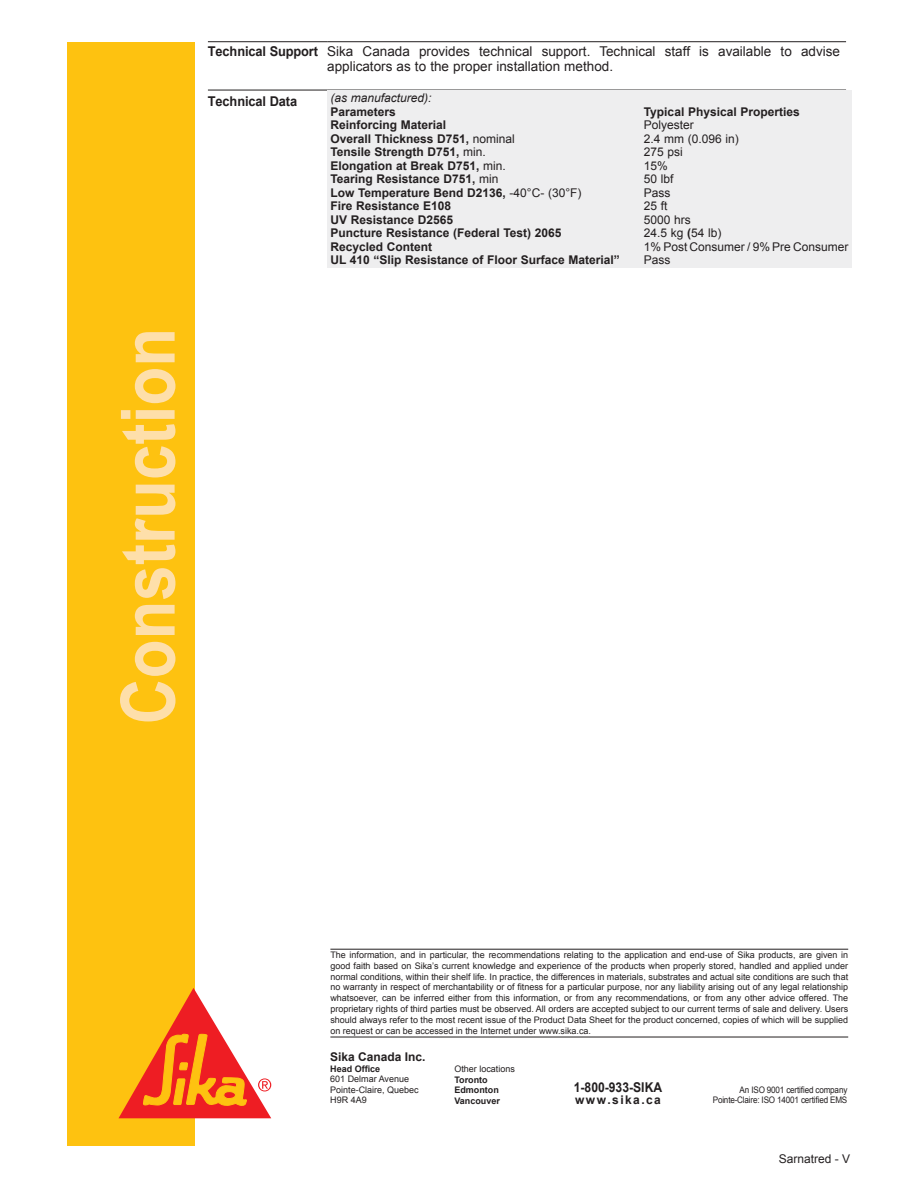
<style>
.page{position:relative;width:918px;height:1188px;background:#fff}
.page>*{position:absolute;margin:0;border:0;box-sizing:border-box;transform-origin:0 0}
.t1{font:700 75px "Arial";color:#fedfaa;scale:.85 1}
.t2{font:13.5px/15px "Arial";color:#231f20}
.t3{font:700 13.5px "Arial";letter-spacing:-.01em;color:#231f20;scale:.9 1}
.t4{font:700 13.5px "Arial";letter-spacing:-.01em;color:#231f20;scale:.95 1}
.t5{font:700 12px "Arial";color:#231f20}
.t6{font:12px "Arial";color:#231f20}
.t7{font:italic 12px "Arial";color:#231f20}
.t8{font:700 12px "Arial";letter-spacing:.12em;color:#231f20}
.t9{font:9px/10.8px "Arial";color:#231f20;text-align:justify}
.t10{font:9px/10.5px "Arial";letter-spacing:-.02em;color:#231f20;text-align:right;scale:.9 1}
.t11{font:700 9px/10.5px "Arial";color:#231f20}
.s1{font-weight:700}
.s2{font-weight:400}
</style>
<div class="page">
<div style="left:68px;top:43px;width:127px;height:1103px;background:#fec210"></div>
<svg style="left:119px;top:988px;width:152px;height:130px"></svg>
<hr style="left:330px;top:949px;width:518px;height:1px;background:#231f20">
<hr style="left:330px;top:1037px;width:518px;height:1px;background:#231f20">
<hr style="left:208px;top:41px;width:119px;height:1px;background:#231f20">
<hr style="left:327px;top:41px;width:519px;height:1px;background:#231f20">
<hr style="left:208px;top:90px;width:119px;height:1px;background:#231f20">
<div style="left:327px;top:90px;width:525px;height:177px;background:#eeeeef"></div>
<h1 class="t1" style="left:98px;top:724px;width:468px;rotate:-90deg">Construction</h1>
<h2 class="t2" style="left:327px;top:44px;width:514px;text-indent:-119px"><span class="s1">Technical Support</span> Sika Canada provides technical support. Technical staff is available to advise applicators as to the proper installation method.</h2>
<h2 class="t4" style="left:208px;top:92px;width:95px">Technical Data</h2>
<h3 class="t7" style="left:330px;top:90px;width:103px">(as manufactured):</h3>
<h3 class="t5" style="left:330px;top:103px;width:67px">Parameters</h3>
<h3 class="t5" style="left:644px;top:103px;width:157px">Typical Physical Properties</h3>
<h3 class="t5" style="left:330px;top:117px;width:117px">Reinforcing Material</h3>
<h3 class="t6" style="left:644px;top:117px;width:52px">Polyester</h3>
<h3 class="t5" style="left:330px;top:130px;width:186px">Overall Thickness D751, <span class="s2">nominal</span></h3>
<h3 class="t6" style="left:644px;top:131px;width:97px">2.4 mm (0.096 in)</h3>
<h3 class="t5" style="left:330px;top:144px;width:157px">Tensile Strength D751, <span class="s2">min.</span></h3>
<h3 class="t6" style="left:644px;top:144px;width:41px">275 psi</h3>
<h3 class="t5" style="left:330px;top:157px;width:177px">Elongation at Break D751, <span class="s2">min.</span></h3>
<h3 class="t6" style="left:644px;top:158px;width:26px">15%</h3>
<h3 class="t5" style="left:330px;top:171px;width:170px">Tearing Resistance D751, <span class="s2">min</span></h3>
<h3 class="t6" style="left:644px;top:171px;width:31px">50 lbf</h3>
<h3 class="t5" style="left:330px;top:184px;width:253px">Low Temperature Bend D2136, <span class="s2">-40°C- (30°F)</span></h3>
<h3 class="t6" style="left:644px;top:185px;width:28px">Pass</h3>
<h3 class="t5" style="left:330px;top:198px;width:122px">Fire Resistance E108</h3>
<h3 class="t6" style="left:644px;top:198px;width:25px">25 ft</h3>
<h3 class="t5" style="left:330px;top:211px;width:124px">UV Resistance D2565</h3>
<h3 class="t6" style="left:644px;top:212px;width:49px">5000 hrs</h3>
<h3 class="t5" style="left:330px;top:225px;width:233px">Puncture Resistance (Federal Test) 2065</h3>
<h3 class="t6" style="left:644px;top:225px;width:79px">24.5 kg <span class="s1">(</span>54 lb)</h3>
<h3 class="t5" style="left:330px;top:238px;width:103px">Recycled Content</h3>
<h3 class="t6" style="left:644px;top:239px;width:206px">1% Post Consumer / 9% Pre Consumer</h3>
<h3 class="t5" style="left:330px;top:252px;width:291px">UL 410 “Slip Resistance of Floor Surface Material”</h3>
<h3 class="t6" style="left:644px;top:252px;width:28px">Pass</h3>
<p class="t9" style="left:330px;top:949px;width:519px">The information, and in particular, the recommendations relating to the application and end-use of Sika products, are given in good faith based on Sika’s current knowledge and experience of the products when properly stored, handled and applied under normal conditions, within their shelf life. In practice, the differences in materials, substrates and actual site conditions are such that no warranty in respect of merchantability or of fitness for a particular purpose, nor any liability arising out of any legal relationship whatsoever, can be inferred either from this information, or from any recommendations, or from any other advice offered. The proprietary rights of third parties must be observed. All orders are accepted subject to our current terms of sale and delivery. Users should always refer to the most recent issue of the Product Data Sheet for the product concerned, copies of which will be supplied on request or can be accessed in the Internet under www.sika.ca.</p>
<h3 class="t5" style="left:330px;top:1049px;width:97px">Sika Canada Inc.</h3>
<p class="t11" style="left:330px;top:1064px;width:52px">Head Office</p>
<p class="t9" style="left:330px;top:1074px;width:90px;text-align:left">601 Delmar Avenue<br>Pointe-Claire, Quebec<br>H9R 4A9</p>
<p class="t9" style="left:454px;top:1064px;width:62px">Other locations</p>
<p class="t11" style="left:454px;top:1075px;width:47px">Toronto<br>Edmonton<br>Vancouver</p>
<p class="t10" style="left:713px;top:1084px;width:151px">An ISO 9001 certified company<br>Pointe-Claire: ISO 14001 certified EMS</p>
<h2 class="t3" style="left:574px;top:1078px;width:100px">1-800-933-SIKA</h2>
<h3 class="t8" style="left:575px;top:1092px;width:87px">www.sika.ca</h3>
<h3 class="t6" style="left:779px;top:1151px;width:73px">Sarnatred - V</h3>
</div>
